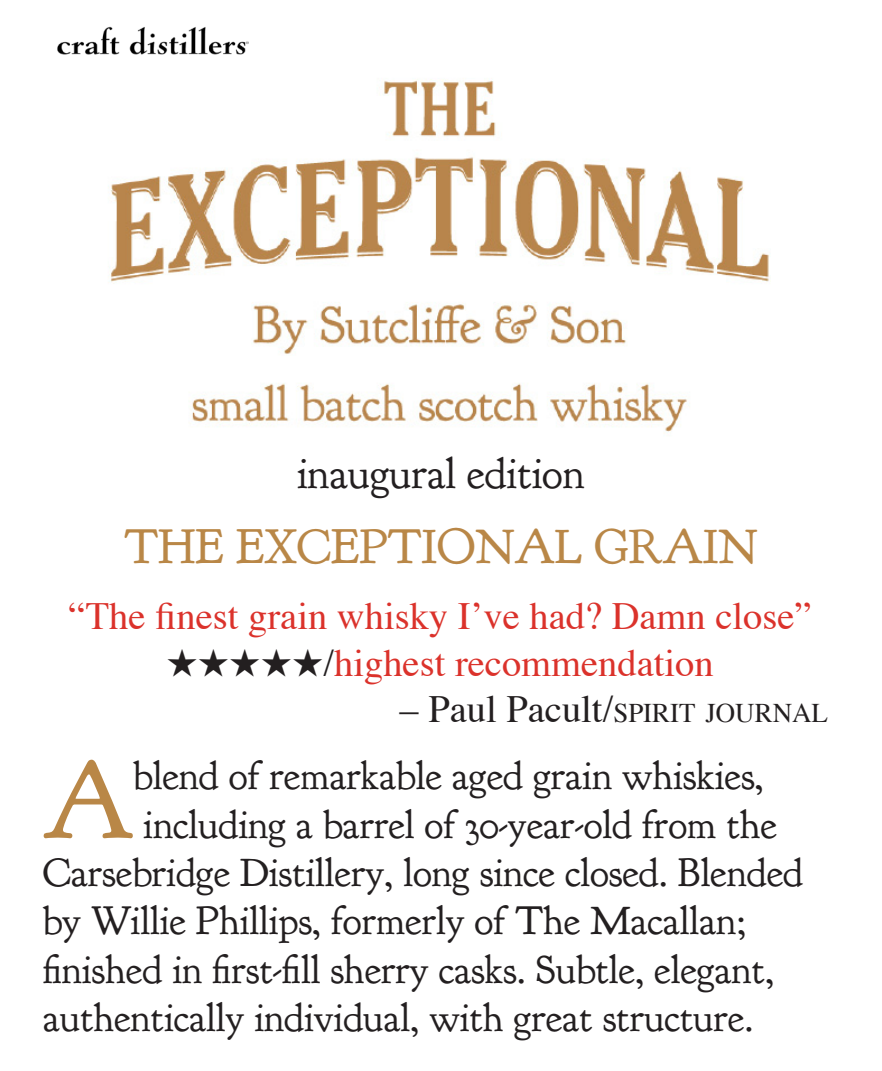
<style>
.page{position:relative;width:882px;height:1071px;background:#fff}
.page>*{position:absolute;margin:0;border:0;box-sizing:border-box;transform-origin:0 0}
.t1{font:110.25px "Goudy Bookletter 1911";color:#b98747}
.t2{font:49px "Goudy Bookletter 1911";color:#b98747}
.t3{font:43.75px "Goudy Bookletter 1911";color:#231f20}
.t4{font:40.25px/48.3px "Goudy Bookletter 1911";color:#231f20}
.t5{font:38.5px "Times";color:#db322b}
.t6{font:26.95px "Times";color:#231f20}
.s1{color:#231f20}
.s2{font-size:38.5px}
</style>
<div class="page">
<img style="left:108px;top:42px;width:662px;height:390px">
<img style="left:57px;top:26px;width:191px;height:29px">
<p class="t3" style="left:297px;top:446px;width:289px">inaugural edition</p>
<p class="t2" style="left:124px;top:516px;width:635px">THE EXCEPTIONAL GRAIN</p>
<p class="t5" style="left:69px;top:581px;width:745px">“The finest grain whisky I’ve had? Damn close”</p>
<p class="t5" style="left:166px;top:627px;width:549px"><span class="s1">★★★★★/</span>highest recommendation</p>
<p class="t6" style="left:399px;top:688px;width:430px"><span class="s2">– Paul Pacult/</span>SPIRIT JOURNAL</p>
<p class="t1" style="left:43px;top:732px;width:92px">A</p>
<p class="t4" style="left:133px;top:752px;width:632px">blend of remarkable aged grain whiskies,</p>
<p class="t4" style="left:43px;top:800px;width:762px;text-indent:101px">including a barrel of 30-year-old from the Carsebridge Distillery, long since closed. Blended by Willie Phillips, formerly of The Macallan; finished in first-fill sherry casks. Subtle, elegant, authentically individual, with great structure.</p>
</div>
